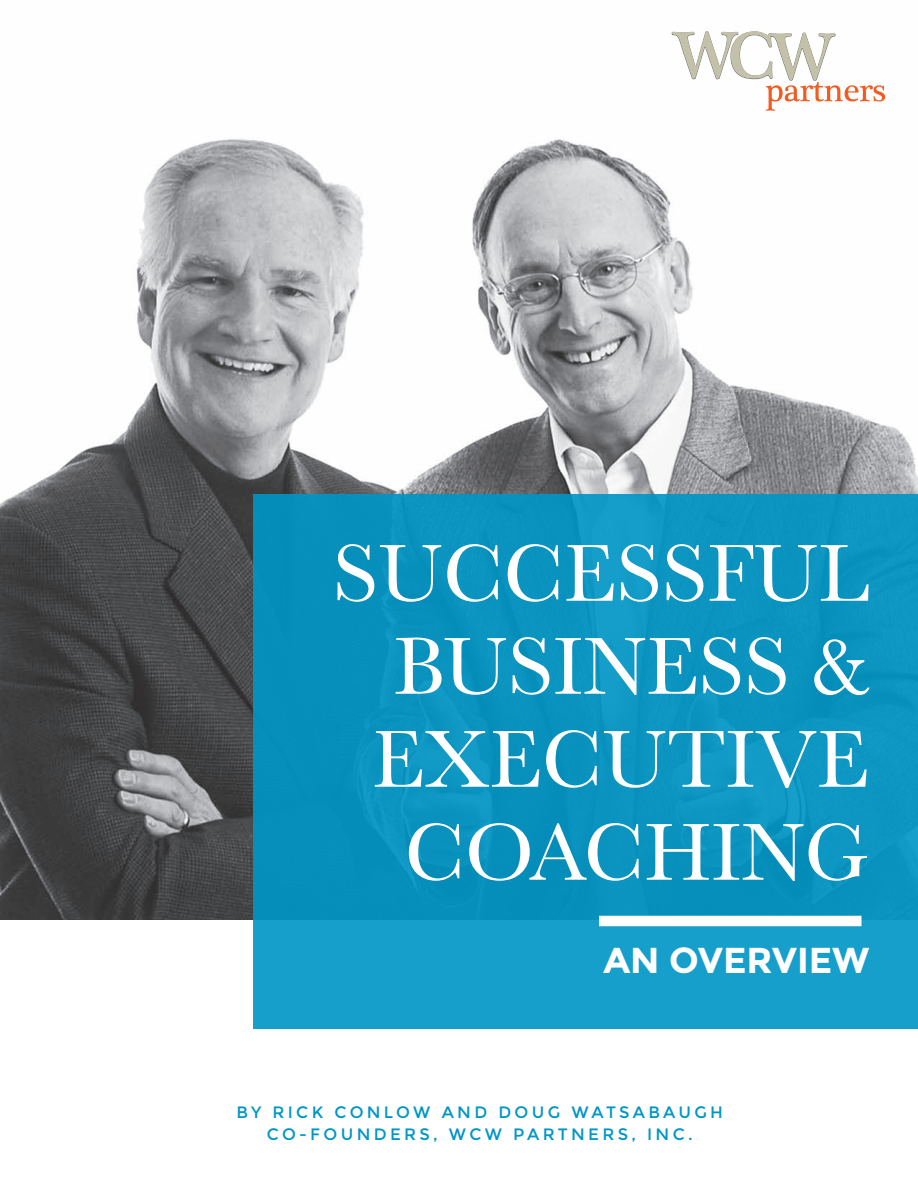
<style>
.page{position:relative;width:918px;height:1188px;background:#fff}
.page>*{position:absolute;margin:0;border:0;box-sizing:border-box;transform-origin:0 0}
.t1{font:84px/93px "Baskerville";color:#fff;text-align:right}
.t2{font:700 36px "Montserrat";color:#fff}
.t3{font:16.5px/22.5px "Montserrat";letter-spacing:.2em;color:#0096c6}
</style>
<div class="page">
<img style="left:0;top:32px;width:918px;height:888px">
<div style="left:253px;top:495px;width:665px;height:534px;background:#0b94c0"></div>
<svg style="left:672px;top:31px;width:213px;height:80px"></svg>
<div style="left:599px;top:916px;width:263px;height:10px;background:#fff"></div>
<h1 class="t1" style="left:333px;top:526px;width:538px">SUCCESSFUL<br>BUSINESS &amp;<br>EXECUTIVE<br>COACHING</h1>
<h2 class="t2" style="left:603px;top:939px;width:267px">AN OVERVIEW</h2>
<p class="t3" style="left:267px;top:1101px;width:458px;text-indent:-30px">BY RICK CONLOW AND D OUG WATSAB AUGH<br>CO-FOUNDER S, WCW</p>
<p class="t3" style="left:513px;top:1123px;width:181px">PAR TNER S, I NC.</p>
</div>
